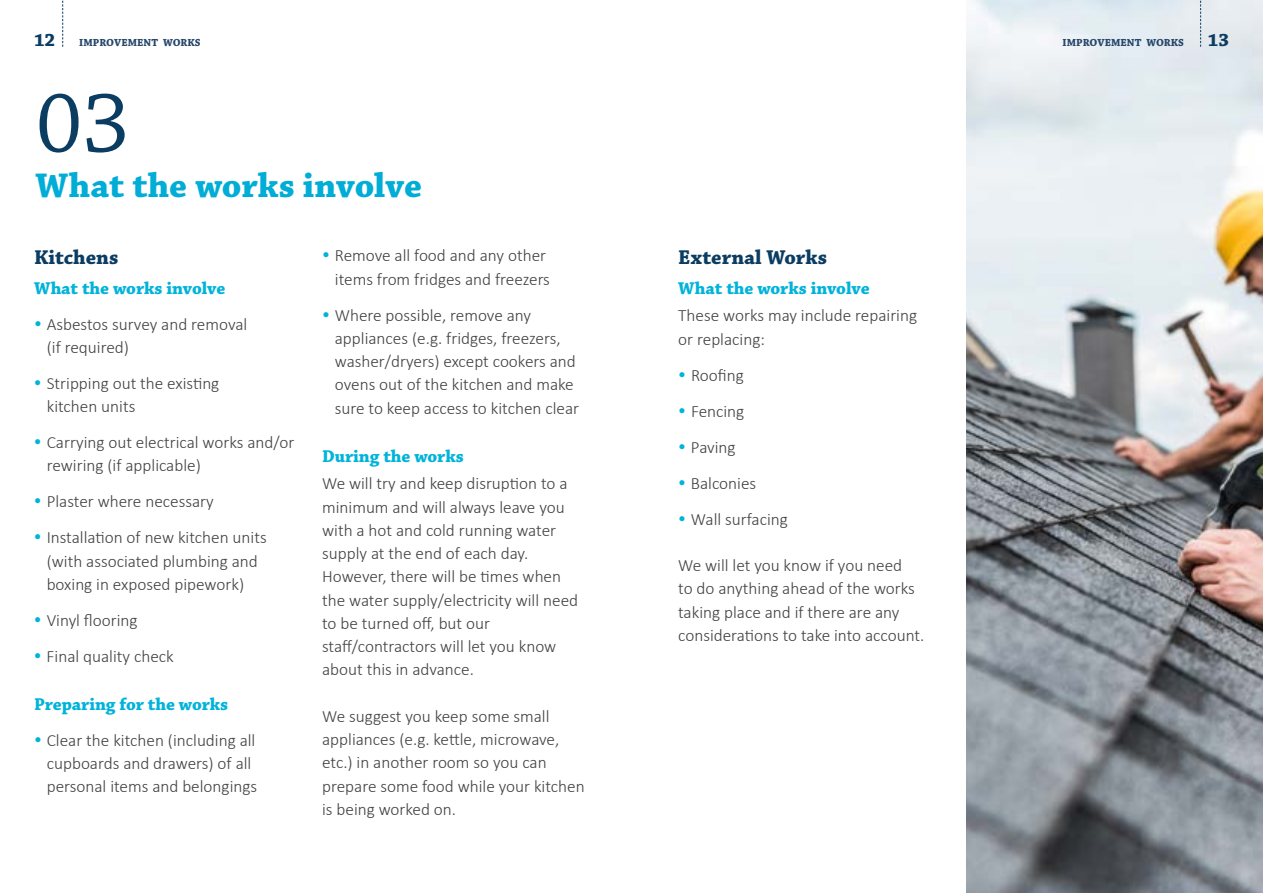
<style>
.page{position:relative;width:1263px;height:893px;background:#fff}
.page>*{position:absolute;margin:0;border:0;box-sizing:border-box;transform-origin:0 0}
.t1{font:90px "Chaparral Pro";color:#0b3c61}
.t2{font:700 36px "Chaparral Pro";color:#00add7}
.t3{font:700 21px "Chaparral Pro";color:#0b3c61}
.t4{font:700 18.9px "Chaparral Pro";color:#0b3c61}
.t5{font:700 18px "Chaparral Pro";letter-spacing:-.005em;color:#00b3da}
.t6{font:300 17.25px/23.2px "Calibri";color:#414042}
.t7{font:700 10.8px "Chaparral Pro";color:#28476b}
</style>
<div class="page">
<img style="left:966px;top:0;width:297px;height:893px">
<svg style="left:62px;top:0;width:1px;height:47px"></svg>
<svg style="left:1200px;top:0;width:1px;height:47px"></svg>
<p class="t4" style="left:34px;top:29px;width:23px">12</p>
<p class="t7" style="left:79px;top:36px;width:123px">IMPROVEMENT WORKS</p>
<p class="t7" style="left:1062px;top:36px;width:123px">IMPROVEMENT WORKS</p>
<p class="t4" style="left:1208px;top:29px;width:23px">13</p>
<h1 class="t1" style="left:35px;top:73px;width:96px">03</h1>
<h2 class="t2" style="left:35px;top:164px;width:388px">What the works involve</h2>
<p class="t3" style="left:34px;top:245px;width:86px">Kitchens</p>
<p class="t5" style="left:34px;top:277px;width:193px">What the works involve</p>
<p class="t6" style="left:47px;top:312px;width:202px">Asbestos survey and removal (if required)</p>
<p class="t6" style="left:47px;top:371px;width:174px">Stripping out the existing kitchen units</p>
<p class="t6" style="left:47px;top:431px;width:249px">Carrying out electrical works and/or rewiring (if applicable)</p>
<p class="t6" style="left:47px;top:483px;width:222px;line-height:36px">Plaster where necessary<br>Installation of new kitchen units</p>
<p class="t6" style="left:47px;top:549px;width:213px">(with associated plumbing and boxing in exposed pipework)</p>
<p class="t6" style="left:47px;top:602px;width:129px;line-height:36px">Vinyl flooring<br>Final quality check</p>
<p class="t5" style="left:34px;top:694px;width:196px">Preparing for the works</p>
<p class="t6" style="left:47px;top:728px;width:212px">Clear the kitchen (including all cupboards and drawers) of all personal items and belongings</p>
<p class="t6" style="left:335px;top:244px;width:217px">Remove all food and any other items from fridges and freezers</p>
<p class="t6" style="left:335px;top:303px;width:246px">Where possible, remove any appliances (e.g. fridges, freezers, washer/dryers) except cookers and ovens out of the kitchen and make sure to keep access to kitchen clear</p>
<p class="t5" style="left:322px;top:445px;width:143px">During the works</p>
<p class="t6" style="left:322px;top:472px;width:258px">We will try and keep disruption to a minimum and will always leave you with a hot and cold running water supply at the end of each day.<br>However, there will be times when the water supply/electricity will need to be turned off, but our staff/contractors will let you know about this in advance.</p>
<p class="t6" style="left:322px;top:704px;width:264px">We suggest you keep some small appliances (e.g. kettle, microwave, etc.) in another room so you can prepare some food while your kitchen is being worked on.</p>
<p class="t3" style="left:678px;top:245px;width:150px">External Works</p>
<p class="t5" style="left:678px;top:277px;width:193px">What the works involve</p>
<p class="t6" style="left:678px;top:304px;width:240px">These works may include repairing or replacing:</p>
<p class="t6" style="left:691px;top:357px;width:98px;line-height:36px">Roofing<br>Fencing<br>Paving<br>Balconies<br>Wall surfacing</p>
<p class="t6" style="left:678px;top:554px;width:248px">We will let you know if you need<br>to do anything ahead of the works taking place and if there are any considerations to take into account.</p>
</div>
